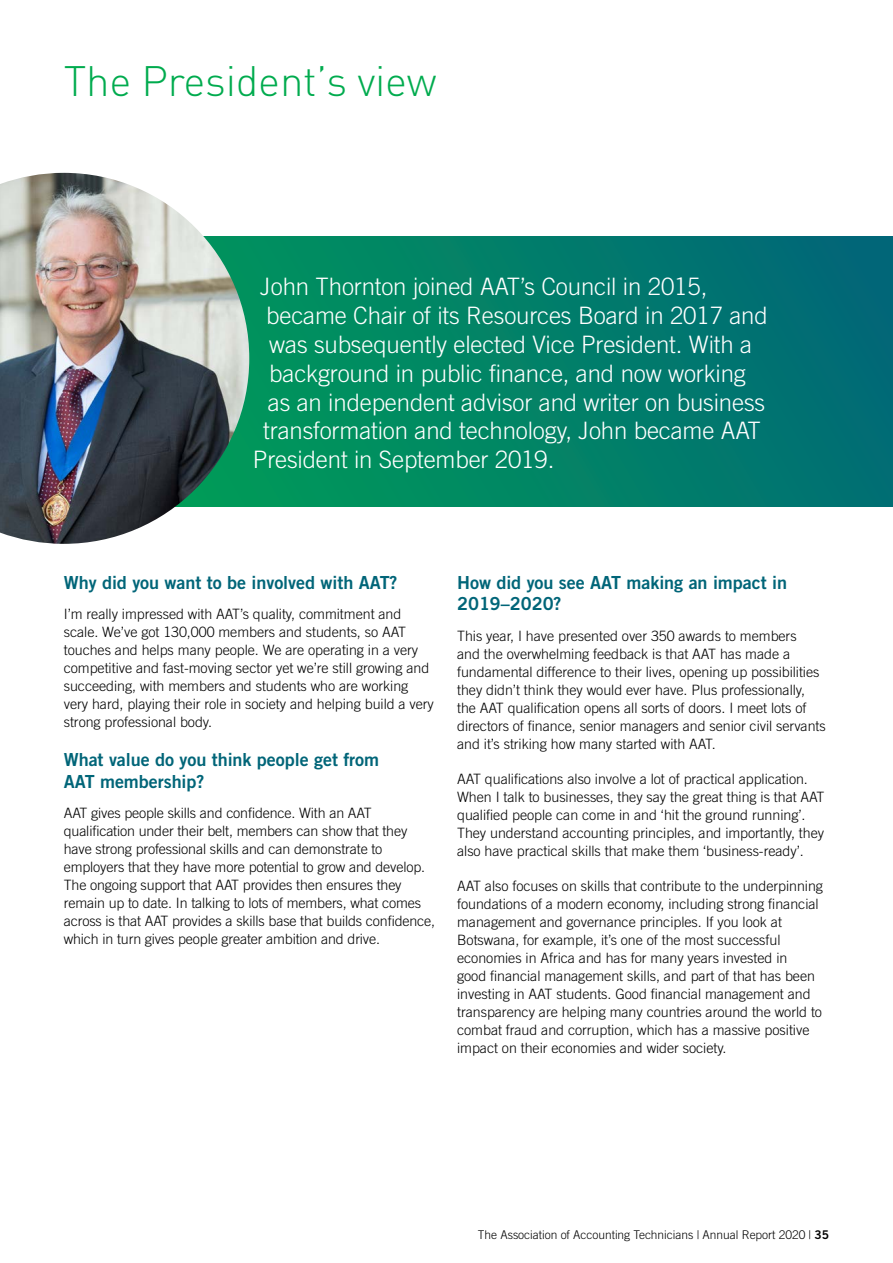
<style>
.page{position:relative;width:893px;height:1263px;background:#fff}
.page>*{position:absolute;margin:0;border:0;box-sizing:border-box;transform-origin:0 0}
.t1{font:300 42px "DINOT";letter-spacing:-.005em;color:#00ab4e}
.t2{font:300 24px "Trade Gothic";letter-spacing:-.005em;color:#fff}
.t3{font:18px/21.6px "Trade Gothic Bold Two";letter-spacing:-.005em;color:#006578}
.t4{font:300 14.25px/18px "Trade Gothic";letter-spacing:-.005em;color:#000}
.t5{font:300 12px "Trade Gothic";letter-spacing:-.005em;color:#000}
.s1{font-family:"Trade Gothic Bold Two";font-weight:400}
</style>
<div class="page">
<svg style="left:249px;top:237px;width:644px;height:269px;background:#007e69"></svg>
<img style="left:0;top:173px;width:249px;height:371px">
<h1 class="t1" style="left:64px;top:49px;width:374px">The President’s view</h1>
<h2 class="t2" style="left:260px;top:273px;width:449px">John Thornton joined AAT’s Council in 2015,</h2>
<h2 class="t2" style="left:266px;top:301px;width:503px">became Chair of its Resources Board in 2017 and</h2>
<h2 class="t2" style="left:269px;top:330px;width:484px">was subsequently elected Vice President. With a</h2>
<h2 class="t2" style="left:269px;top:359px;width:478px">background in public finance, and now working</h2>
<h2 class="t2" style="left:268px;top:388px;width:499px">as an independent advisor and writer on business</h2>
<h2 class="t2" style="left:263px;top:417px;width:499px">transformation and technology, John became AAT</h2>
<h2 class="t2" style="left:253px;top:445px;width:303px">President in September 2019.</h2>
<p class="t3" style="left:64px;top:571px;width:335px">Why did you want to be involved with AAT?</p>
<p class="t4" style="left:64px;top:605px;width:372px">I’m really impressed with AAT’s quality, commitment and scale. We’ve got 130,000 members and students, so AAT touches and helps many people. We are operating in a very competitive and fast-moving sector yet we’re still growing and succeeding, with members and students who are working very hard, playing their role in society and helping build a very strong professional body.</p>
<p class="t3" style="left:64px;top:748px;width:317px">What value do you think people get from<br>AAT membership?</p>
<p class="t4" style="left:64px;top:804px;width:373px">AAT gives people skills and confidence. With an AAT qualification under their belt, members can show that they have strong professional skills and can demonstrate to employers that they have more potential to grow and develop.<br>The ongoing support that AAT provides then ensures they remain up to date. In talking to lots of members, what comes across is that AAT provides a skills base that builds confidence, which in turn gives people greater ambition and drive.</p>
<p class="t3" style="left:457px;top:571px;width:331px">How did you see AAT making an impact in<br>2019–2020?</p>
<p class="t4" style="left:457px;top:627px;width:370px">This year, I have presented over 350 awards to members<br>and the overwhelming feedback is that AAT has made a fundamental difference to their lives, opening up possibilities they didn’t think they would ever have. Plus professionally, the AAT qualification opens all sorts of doors. I meet lots of directors of finance, senior managers and senior civil servants and it’s striking how many started with AAT.</p>
<p class="t4" style="left:457px;top:770px;width:369px">AAT qualifications also involve a lot of practical application.<br>When I talk to businesses, they say the great thing is that AAT qualified people can come in and ‘hit the ground running’.<br>They understand accounting principles, and importantly, they also have practical skills that make them ‘business-ready’.</p>
<p class="t4" style="left:457px;top:877px;width:367px">AAT also focuses on skills that contribute to the underpinning foundations of a modern economy, including strong financial management and governance principles. If you look at Botswana, for example, it’s one of the most successful economies in Africa and has for many years invested in<br>good financial management skills, and part of that has been investing in AAT students. Good financial management and transparency are helping many countries around the world to combat fraud and corruption, which has a massive positive impact on their economies and wider society.</p>
<p class="t5" style="left:478px;top:1227px;width:353px">The Association of Accounting Technicians | Annual Report 2020 | <span class="s1">35</span></p>
</div>
